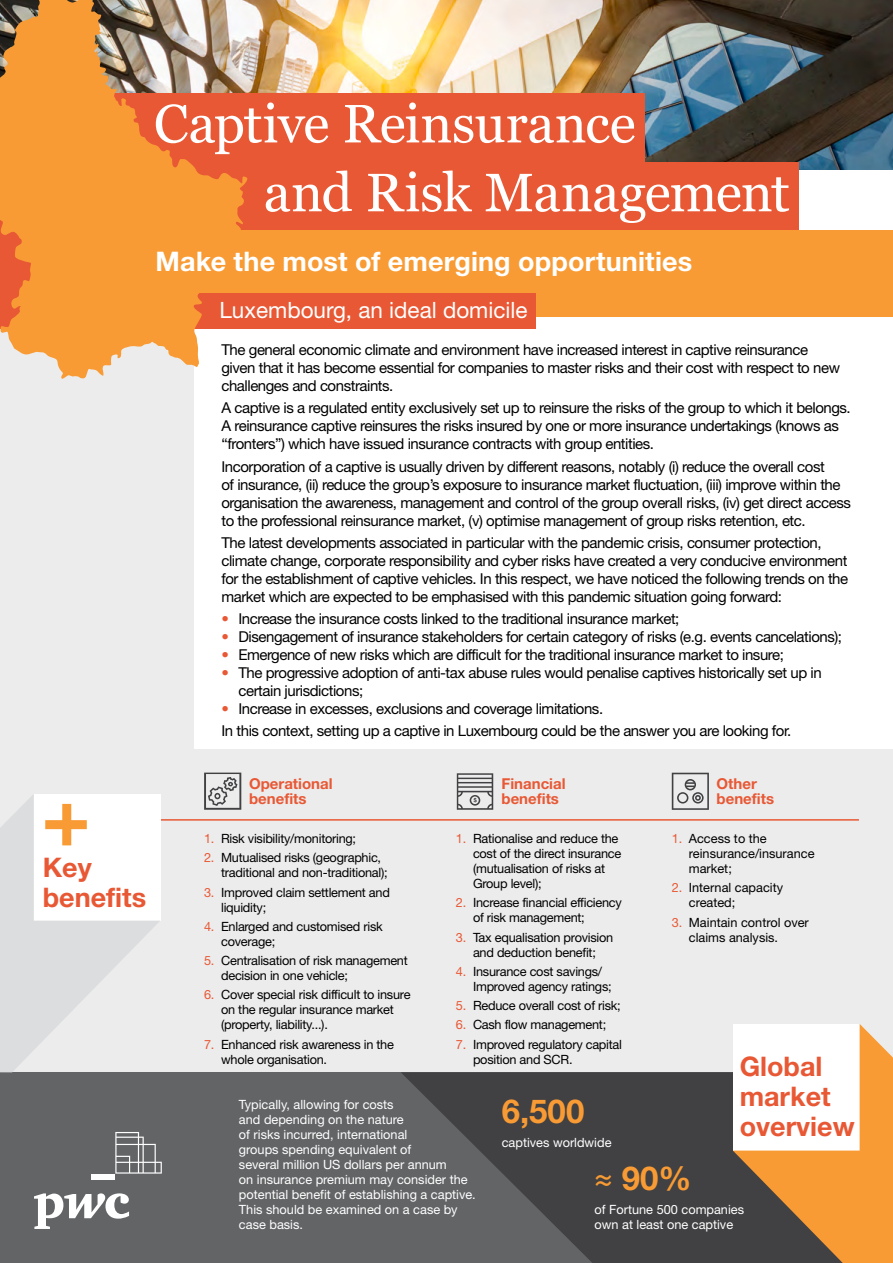
<style>
.page{position:relative;width:893px;height:1263px;background:#fff}
.page>*{position:absolute;margin:0;border:0;box-sizing:border-box;transform-origin:0 0}
.t1{font:54px/68.8px "Georgia";letter-spacing:-.015em;color:#fff}
.t2{font:700 33px "Helvetica Neue LT Std";color:#f89b34}
.t3{font:700 27px "Helvetica Neue LT Std";letter-spacing:.005em;color:#fff}
.t4{font:700 27px/30px "Helvetica Neue LT Std";color:#e85834}
.t5{font:22.5px "Helvetica Neue LT Std";color:#fff}
.t6{font:15px/18px "Helvetica Neue LT Std";letter-spacing:-.03em;color:#000}
.t7{font:700 15px/15px "Helvetica Neue LT Std";color:#e85834}
.t8{font:12.75px/15px "Helvetica Neue LT Std";letter-spacing:-.02em;color:#000}
.t9{font:12.75px/15px "Helvetica Neue LT Std";color:#fff}
.t10{font:12.75px/15px "Helvetica Neue LT Std";color:#000}
.s1{color:#e85834}
</style>
<div class="page">
<div style="left:0;top:1072px;width:893px;height:191px;background:#636466"></div>
<svg style="left:401px;top:1072px;width:332px;height:191px;fill:#414042"></svg>
<div style="left:0;top:329px;width:893px;height:742px;background:#ececed"></div>
<div style="left:194px;top:317px;width:699px;height:431px;background:#fff"></div>
<img style="left:247px;top:0;width:646px;height:170px">
<div style="left:145px;top:93px;width:499px;height:70px;background:#e85834"></div>
<div style="left:255px;top:162px;width:543px;height:69px;background:#e85834"></div>
<div style="left:198px;top:231px;width:695px;height:86px;background:#f89b34"></div>
<div style="left:190px;top:294px;width:346px;height:35px;background:#e85834"></div>
<svg style="left:0;top:0;width:247px;height:379px;fill:#f89b34"></svg>
<div style="left:147px;top:243px;width:554px;height:39px;background:#f89b34"></div>
<svg style="left:0;top:794px;width:160px;height:278px"></svg>
<div style="left:62px;top:804px;width:9px;height:41px;background:#f89b34"></div>
<div style="left:45px;top:820px;width:42px;height:9px;background:#f89b34"></div>
<hr style="left:161px;top:819px;width:698px;height:2px;background:#e85834">
<svg style="left:457px;top:773px;width:36px;height:37px"></svg>
<svg style="left:672px;top:773px;width:37px;height:37px"></svg>
<svg style="left:733px;top:1024px;width:160px;height:239px;background:#ddb78e"></svg>
<svg style="left:34px;top:1193px;width:95px;height:36px"></svg>
<div style="left:92px;top:1173px;width:23px;height:6px;background:#fff"></div>
<svg style="left:115px;top:1132px;width:47px;height:41px"></svg>
<svg style="left:204px;top:773px;width:37px;height:37px"></svg>
<h1 class="t1" style="left:264px;top:91px;width:528px;text-indent:-110px">Captive Reinsurance<br>and Risk Management</h1>
<h3 class="t3" style="left:156px;top:244px;width:538px">Make the most of emerging opportunities</h3>
<h3 class="t5" style="left:219px;top:297px;width:310px">Luxembourg, an ideal domicile</h3>
<p class="t6" style="left:221px;top:341px;width:620px">The general economic climate and environment have increased interest in captive reinsurance given that it has become essential for companies to master risks and their cost with respect to new challenges and constraints.</p>
<p class="t6" style="left:221px;top:399px;width:631px">A captive is a regulated entity exclusively set up to reinsure the risks of the group to which it belongs.<br>A reinsurance captive reinsures the risks insured by one or more insurance undertakings (knows as “fronters”) which have issued insurance contracts with group entities.</p>
<p class="t6" style="left:221px;top:457px;width:631px">Incorporation of a captive is usually driven by different reasons, notably (i) reduce the overall cost<br>of insurance, (ii) reduce the group’s exposure to insurance market fluctuation, (iii) improve within the organisation the awareness, management and control of the group overall risks, (iv) get direct access to the professional reinsurance market, (v) optimise management of group risks retention, etc.</p>
<p class="t6" style="left:221px;top:533px;width:628px">The latest developments associated in particular with the pandemic crisis, consumer protection, climate change, corporate responsibility and cyber risks have created a very conducive environment for the establishment of captive vehicles. In this respect, we have noticed the following trends on the market which are expected to be emphasised with this pandemic situation going forward:</p>
<p class="t6" style="left:221px;top:610px;width:459px"><span class="s1">•</span> Increase the insurance costs linked to the traditional insurance market;</p>
<p class="t6" style="left:221px;top:628px;width:622px"><span class="s1">•</span> Disengagement of insurance stakeholders for certain category of risks (e.g. events cancelations);</p>
<p class="t6" style="left:221px;top:646px;width:564px"><span class="s1">•</span> Emergence of new risks which are difficult for the traditional insurance market to insure;</p>
<p class="t6" style="left:238px;top:664px;width:585px;text-indent:-17px"><span class="s1">•</span> The progressive adoption of anti-tax abuse rules would penalise captives historically set up in certain jurisdictions;</p>
<p class="t6" style="left:221px;top:697px;width:571px;line-height:22.2px"><span class="s1">•</span> Increase in excesses, exclusions and coverage limitations.<br>In this context, setting up a captive in Luxembourg could be the answer you are looking for.</p>
<h3 class="t4" style="left:43px;top:851px;width:105px">Key benefits</h3>
<p class="t7" style="left:249px;top:776px;width:85px">Operational benefits</p>
<p class="t7" style="left:501px;top:776px;width:66px">Financial benefits</p>
<p class="t7" style="left:717px;top:776px;width:59px">Other benefits</p>
<p class="t8" style="left:204px;top:831px;width:154px"><span class="s1">1.</span> Risk visibility/monitoring;</p>
<p class="t8" style="left:221px;top:850px;width:168px;text-indent:-17px"><span class="s1">2.</span> Mutualised risks (geographic, traditional and non-traditional);</p>
<p class="t8" style="left:221px;top:884px;width:170px;text-indent:-17px"><span class="s1">3.</span> Improved claim settlement and liquidity;</p>
<p class="t8" style="left:221px;top:919px;width:163px;text-indent:-17px"><span class="s1">4.</span> Enlarged and customised risk coverage;</p>
<p class="t8" style="left:221px;top:953px;width:188px;text-indent:-17px"><span class="s1">5.</span> Centralisation of risk management decision in one vehicle;</p>
<p class="t8" style="left:221px;top:987px;width:191px;text-indent:-17px"><span class="s1">6.</span> Cover special risk difficult to insure on the regular insurance market (property, liability...).</p>
<p class="t8" style="left:221px;top:1036px;width:174px;text-indent:-17px"><span class="s1">7.</span> Enhanced risk awareness in the whole organisation.</p>
<p class="t8" style="left:473px;top:831px;width:150px;text-indent:-17px"><span class="s1">1.</span> Rationalise and reduce the cost of the direct insurance (mutualisation of risks at<br>Group level);</p>
<p class="t8" style="left:473px;top:895px;width:150px;text-indent:-17px"><span class="s1">2.</span> Increase financial efficiency of risk management;</p>
<p class="t8" style="left:456px;top:929px;width:159px;text-align:center"><span class="s1">3.</span> Tax equalisation provision and deduction benefit;</p>
<p class="t8" style="left:473px;top:964px;width:140px;text-indent:-17px"><span class="s1">4.</span> Insurance cost savings/<br>Improved agency ratings;</p>
<p class="t8" style="left:456px;top:998px;width:166px"><span class="s1">5.</span> Reduce overall cost of risk;</p>
<p class="t8" style="left:456px;top:1017px;width:152px"><span class="s1">6.</span> Cash flow management;</p>
<p class="t8" style="left:473px;top:1036px;width:150px;text-indent:-17px"><span class="s1">7.</span> Improved regulatory capital position and SCR.</p>
<p class="t10" style="left:689px;top:831px;width:127px;text-indent:-17px"><span class="s1">1.</span> Access to the reinsurance/insurance market;</p>
<p class="t10" style="left:689px;top:880px;width:96px;text-indent:-17px"><span class="s1">2.</span> Internal capacity created;</p>
<p class="t10" style="left:689px;top:914px;width:121px;text-indent:-17px"><span class="s1">3.</span> Maintain control over claims analysis.</p>
<h3 class="t4" style="left:740px;top:1051px;width:117px">Global market overview</h3>
<p class="t9" style="left:239px;top:1097px;width:238px">Typically, allowing for costs<br>and depending on the nature<br>of risks incurred, international<br>groups spending equivalent of<br>several million US dollars per annum<br>on insurance premium may consider the potential benefit of establishing a captive.<br>This should be examined on a case by case basis.</p>
<h2 class="t2" style="left:502px;top:1091px;width:84px">6,500</h2>
<p class="t9" style="left:502px;top:1135px;width:111px">captives worldwide</p>
<h2 class="t2" style="left:595px;top:1157px;width:98px">≈ 90%</h2>
<p class="t9" style="left:595px;top:1201px;width:151px">of Fortune 500 companies own at least one captive</p>
</div>
